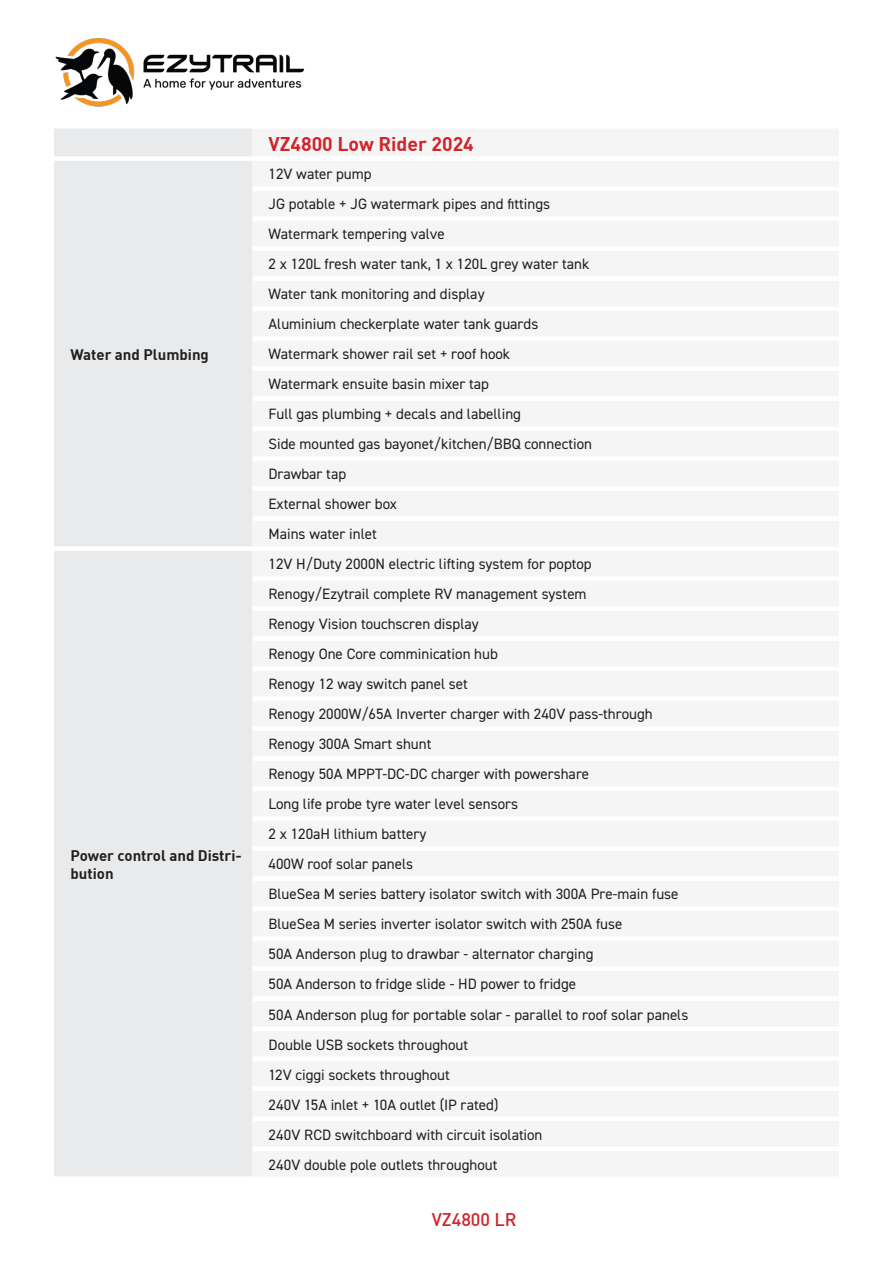
<style>
.page{position:relative;width:893px;height:1263px;background:#fff}
.page>*{position:absolute;margin:0;border:0;box-sizing:border-box;transform-origin:0 0}
.t1{font:700 19.5px "DIN";color:#d1232a}
.t2{font:500 18px "DIN";color:#d1232a}
.t3{font:15px "DIN2014";color:#231f20}
.t4{font:700 15px/18px "DIN";color:#231f20}
</style>
<div class="page">
<img style="left:55px;top:38px;width:250px;height:69px">
<div style="left:54px;top:129px;width:198px;height:1047px;background:#e9eaeb"></div>
<div style="left:54px;top:156px;width:198px;height:5px;background:#fff"></div>
<div style="left:54px;top:546px;width:198px;height:5px;background:#fff"></div>
<p class="t4" style="left:70px;top:346px;width:140px">Water and Plumbing</p>
<p class="t4" style="left:70px;top:847px;width:173px">Power control and Distri&shy;bution</p>
<p class="t1" style="left:268px;top:135px;width:207px">VZ4800 Low Rider 2024</p>
<p class="t3" style="left:268px;top:165px;width:105px">12V water pump</p>
<p class="t3" style="left:268px;top:195px;width:283px">JG potable + JG watermark pipes and fittings</p>
<p class="t3" style="left:268px;top:225px;width:178px">Watermark tempering valve</p>
<p class="t3" style="left:268px;top:255px;width:322px">2 x 120L fresh water tank, 1 x 120L grey water tank</p>
<p class="t3" style="left:268px;top:285px;width:218px">Water tank monitoring and display</p>
<p class="t3" style="left:268px;top:315px;width:271px">Aluminium checkerplate water tank guards</p>
<p class="t3" style="left:268px;top:345px;width:243px">Watermark shower rail set + roof hook</p>
<p class="t3" style="left:268px;top:375px;width:222px">Watermark ensuite basin mixer tap</p>
<p class="t3" style="left:268px;top:405px;width:254px">Full gas plumbing + decals and labelling</p>
<p class="t3" style="left:268px;top:435px;width:325px">Side mounted gas bayonet/kitchen/BBQ connection</p>
<p class="t3" style="left:268px;top:465px;width:79px">Drawbar tap</p>
<p class="t3" style="left:268px;top:495px;width:130px">External shower box</p>
<p class="t3" style="left:268px;top:525px;width:110px">Mains water inlet</p>
<p class="t3" style="left:268px;top:555px;width:325px">12V H/Duty 2000N electric lifting system for poptop</p>
<p class="t3" style="left:268px;top:585px;width:320px">Renogy/Ezytrail complete RV management system</p>
<p class="t3" style="left:268px;top:615px;width:212px">Renogy Vision touchscren display</p>
<p class="t3" style="left:268px;top:645px;width:231px">Renogy One Core comminication hub</p>
<p class="t3" style="left:268px;top:675px;width:201px">Renogy 12 way switch panel set</p>
<p class="t3" style="left:268px;top:705px;width:386px">Renogy 2000W/65A Inverter charger with 240V pass-through</p>
<p class="t3" style="left:268px;top:735px;width:164px">Renogy 300A Smart shunt</p>
<p class="t3" style="left:268px;top:765px;width:322px">Renogy 50A MPPT-DC-DC charger with powershare</p>
<p class="t3" style="left:268px;top:795px;width:251px">Long life probe tyre water level sensors</p>
<p class="t3" style="left:268px;top:825px;width:159px">2 x 120aH lithium battery</p>
<p class="t3" style="left:268px;top:855px;width:146px">400W roof solar panels</p>
<p class="t3" style="left:268px;top:885px;width:412px">BlueSea M series battery isolator switch with 300A Pre-main fuse</p>
<p class="t3" style="left:268px;top:915px;width:355px">BlueSea M series inverter isolator switch with 250A fuse</p>
<p class="t3" style="left:268px;top:945px;width:326px">50A Anderson plug to drawbar - alternator charging</p>
<p class="t3" style="left:268px;top:975px;width:309px">50A Anderson to fridge slide - HD power to fridge</p>
<p class="t3" style="left:268px;top:1005px;width:421px">50A Anderson plug for portable solar - parallel to roof solar panels</p>
<p class="t3" style="left:268px;top:1035px;width:201px">Double USB sockets throughout</p>
<p class="t3" style="left:268px;top:1065px;width:183px">12V ciggi sockets throughout</p>
<p class="t3" style="left:268px;top:1095px;width:232px">240V 15A inlet + 10A outlet (IP rated)</p>
<p class="t3" style="left:268px;top:1125px;width:275px">240V RCD switchboard with circuit isolation</p>
<p class="t3" style="left:268px;top:1155px;width:231px">240V double pole outlets throughout</p>
<p class="t2" style="left:432px;top:1208px;width:86px">VZ4800 LR</p>
</div>
